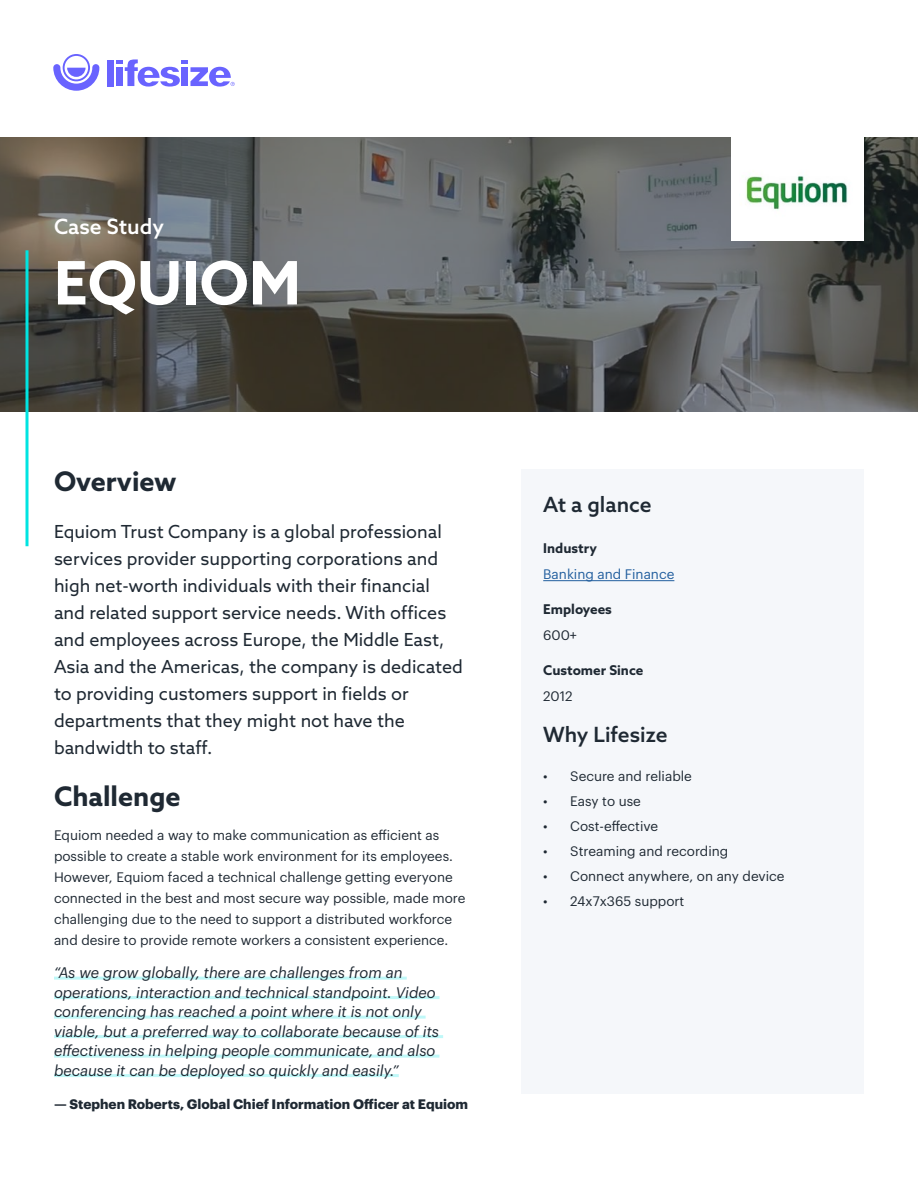
<style>
.page{position:relative;width:918px;height:1188px;background:#fff}
.page>*{position:absolute;margin:0;border:0;box-sizing:border-box;transform-origin:0 0}
.t1{font:700 60px "Azo Sans";color:#fff}
.t2{font:700 27px "Azo Sans";color:#1f2933}
.t3{font:500 21px "Azo Sans";color:#1f2933}
.t4{font:500 21px "Azo Sans";color:#fff}
.t5{font:18px/27px "Azo Sans";color:#1f2933}
.t6{font:italic 15px/19.5px "Graphik";color:#1f2933}
.t7{font:13.5px/21px "Graphik";color:#1f2933}
.t8{font:700 13.5px "Graphik";color:#1f2933}
.t9{font:700 13.5px "Azo Sans";color:#1f2933}
.t10{font:13.5px "Graphik";color:#215e9e}
</style>
<div class="page">
<hr style="left:54px;top:977px;width:353px;height:3px;background:#bff8f8">
<hr style="left:54px;top:996px;width:386px;height:3px;background:#bff8f8">
<hr style="left:54px;top:1016px;width:372px;height:3px;background:#bff8f8">
<hr style="left:54px;top:1035px;width:389px;height:3px;background:#bff8f8">
<hr style="left:54px;top:1055px;width:385px;height:3px;background:#bff8f8">
<hr style="left:54px;top:1074px;width:345px;height:3px;background:#bff8f8">
<div style="left:522px;top:469px;width:342px;height:625px;background:#f5f7fa"></div>
<svg style="left:0;top:137px;width:918px;height:274px;background:#575855"></svg>
<div style="left:731px;top:131px;width:133px;height:110px;background:#fff"></div>
<svg style="left:53px;top:54px;width:46px;height:37px"></svg>
<div style="left:107px;top:60px;width:7px;height:26px;background:#6963ff"></div>
<svg style="left:117px;top:59px;width:118px;height:28px"></svg>
<hr style="left:26px;top:250px;width:2px;height:296px;background:#00e4e1">
<hr style="left:543px;top:580px;width:131px;height:1px;background:#215e9e">
<img style="left:746px;top:175px;width:102px;height:35px">
<h3 class="t4" style="left:54px;top:213px;width:112px">Case Study</h3>
<h1 class="t1" style="left:54px;top:243px;width:248px">EQUIOM</h1>
<h2 class="t2" style="left:54px;top:463px;width:124px">Overview</h2>
<p class="t5" style="left:54px;top:518px;width:410px">Equiom Trust Company is a global professional services provider supporting corporations and high net-worth individuals with their financial and related support service needs. With offices and employees across Europe, the Middle East, Asia and the Americas, the company is dedicated to providing customers support in fields or departments that they might not have the bandwidth to staff.</p>
<h2 class="t2" style="left:54px;top:778px;width:128px">Challenge</h2>
<p class="t7" style="left:54px;top:824px;width:413px">Equiom needed a way to make communication as efficient as possible to create a stable work environment for its employees.<br>However, Equiom faced a technical challenge getting everyone connected in the best and most secure way possible, made more challenging due to the need to support a distributed workforce and desire to provide remote workers a consistent experience.</p>
<p class="t6" style="left:54px;top:962px;width:387px">“As we grow globally, there are challenges from an operations, interaction and technical standpoint. Video conferencing has reached a point where it is not only viable, but a preferred way to collaborate because of its effectiveness in helping people communicate, and also because it can be deployed so quickly and easily.”</p>
<p class="t8" style="left:54px;top:1093px;width:416px">— Stephen Roberts, Global Chief Information Officer at Equiom</p>
<h3 class="t3" style="left:543px;top:490px;width:110px">At a glance</h3>
<p class="t9" style="left:543px;top:539px;width:55px">Industry</p>
<p class="t10" style="left:543px;top:564px;width:133px">Banking and Finance</p>
<p class="t9" style="left:543px;top:600px;width:70px">Employees</p>
<p class="t7" style="left:543px;top:624px;width:35px">600+</p>
<p class="t9" style="left:543px;top:661px;width:102px">Customer Since</p>
<p class="t7" style="left:543px;top:685px;width:31px">2012</p>
<h3 class="t3" style="left:543px;top:720px;width:126px">Why Lifesize</h3>
<p class="t7" style="left:543px;top:765px;width:150px">• Secure and reliable</p>
<p class="t7" style="left:543px;top:790px;width:99px">• Easy to use</p>
<p class="t7" style="left:543px;top:815px;width:116px">• Cost-effective</p>
<p class="t7" style="left:543px;top:840px;width:187px">• Streaming and recording</p>
<p class="t7" style="left:543px;top:865px;width:243px">• Connect anywhere, on any device</p>
<p class="t7" style="left:543px;top:889px;width:143px">• 24x7x365 support</p>
</div>
